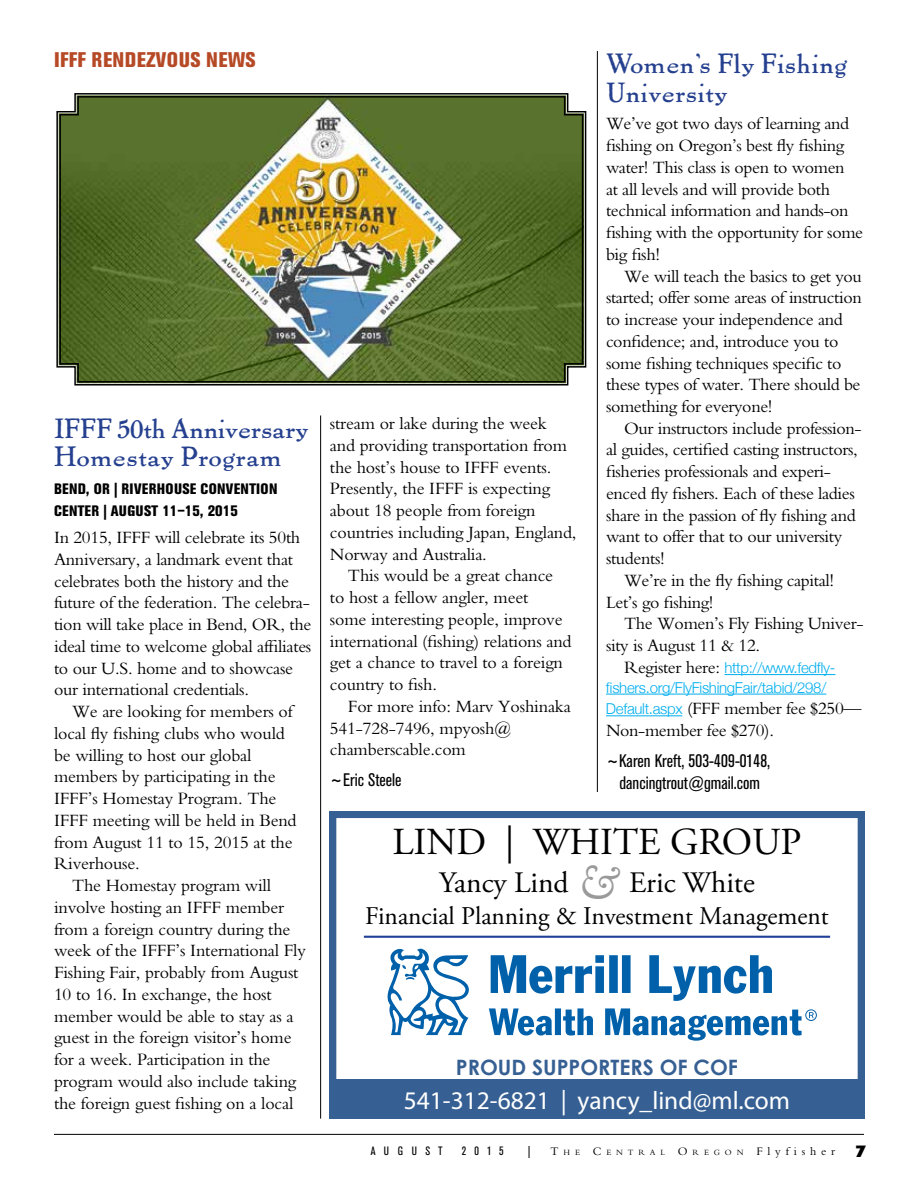
<style>
.page{position:relative;width:918px;height:1188px;background:#fff}
.page>*{position:absolute;margin:0;border:0;box-sizing:border-box;transform-origin:0 0}
.t1{font:italic 46.65px "Adobe Caslon Pro";color:rgb(0 0 0/.8)}
.t2{font:38.1px "Adobe Garamond Pro";color:#000}
.t3{font:29.7px "Adobe Garamond Pro";color:#000}
.t4{font:27px/28.5px "Pabst L";letter-spacing:-.02em;color:#25408f}
.t5{font:27px/28.5px "Pabst L";color:#25408f}
.t6{font:25.5px "Adobe Garamond Pro";color:#000}
.t7{font:25.5px "Myriad Pro";color:#fff}
.t8{font:700 21.15px "Century Gothic";color:#366093}
.t9{font:800 condensed 21px "Akzidenz Grotesk BE";letter-spacing:.02em;color:#b64926}
.t10{font:18px/21.8px "Bembo";letter-spacing:-.015em;color:#000}
.t11{font:condensed 18px/21.8px "Akzidenz Grotesk BE";color:#000;text-align:center}
.t12{font:300 15px/19.5px "Helvetica Neue";letter-spacing:-.02em;color:#00aeef}
.t13{font:800 condensed 15px/21.8px "Akzidenz Grotesk BE";letter-spacing:.02em;color:#000}
.t14{font:condensed 12px "Akzidenz Grotesk BE";letter-spacing:.69em;color:#000}
.t15{font:8.4px "Bembo";letter-spacing:.57em;color:#000}
.s1{font-family:"Bembo";font-weight:400;font-size:18px;color:#000}
.s2{font-family:"Helvetica Neue";font-weight:300;font-size:15px;color:#00aeef}
.s3{font-size:12px}
.s4{font-family:"Gill Sans Extra Bold Display";font-size:16.5px}
</style>
<div class="page">
<hr style="left:54px;top:1134px;width:810px;height:1px;background:#000">
<svg style="left:330px;top:812px;width:534px;height:267px"></svg>
<div style="left:330px;top:1079px;width:534px;height:40px;background:#366093"></div>
<hr style="left:364px;top:936px;width:466px;height:2px;background:#21409a">
<svg style="left:385px;top:949px;width:84px;height:86px"></svg>
<svg style="left:649px;top:955px;width:123px;height:46px"></svg>
<svg style="left:491px;top:955px;width:140px;height:39px"></svg>
<svg style="left:489px;top:1008px;width:104px;height:28px"></svg>
<svg style="left:605px;top:1008px;width:212px;height:33px"></svg>
<hr style="left:320px;top:416px;width:1px;height:703px;background:#000">
<hr style="left:724px;top:674px;width:111px;height:1px;background:#00aeef">
<hr style="left:606px;top:694px;width:220px;height:1px;background:#00aeef">
<hr style="left:606px;top:715px;width:76px;height:1px;background:#00aeef">
<svg style="left:56px;top:93px;width:531px;height:293px;background:#71736f"></svg>
<img style="left:59px;top:95px;width:525px;height:288px">
<hr style="left:597px;top:51px;width:1px;height:741px;background:#000">
<p class="t9" style="left:54px;top:47px;width:203px">IFFF RENDEZVOUS NEWS</p>
<h3 class="t4" style="left:54px;top:413px;width:256px">IFFF 50th Anniversary<br>Homestay Program</h3>
<p class="t13" style="left:54px;top:478px;width:225px">BEND, OR | RIVERHOUSE CONVENTION<br>CENTER | AUGUST 11–15, 2015</p>
<p class="t10" style="left:54px;top:526px;width:259px">In 2015, IFFF will celebrate its 50th Anniversary, a landmark event that celebrates both the history and the future of the federation. The celebra&shy;tion will take place in Bend, OR, the ideal time to welcome global affiliates to our U.S. home and to showcase our international credentials.</p>
<p class="t10" style="left:54px;top:700px;width:244px;text-indent:18px">We are looking for members of local fly fishing clubs who would be willing to host our global members by participating in the<br>IFFF’s Homestay Program. The<br>IFFF meeting will be held in Bend from August 11 to 15, 2015 at the<br>Riverhouse.</p>
<p class="t10" style="left:54px;top:874px;width:253px;text-indent:18px">The Homestay program will involve hosting an IFFF member from a foreign country during the week of the IFFF’s International Fly<br>Fishing Fair, probably from August<br>10 to 16. In exchange, the host member would be able to stay as a guest in the foreign visitor’s home for a week. Participation in the program would also include taking the foreign guest fishing on a local</p>
<p class="t10" style="left:330px;top:412px;width:248px">stream or lake during the week<br>and providing transportation from the host’s house to IFFF events.<br>Presently, the IFFF is expecting about 18 people from foreign countries including Japan, England,<br>Norway and Australia.</p>
<p class="t10" style="left:330px;top:565px;width:243px;text-indent:18px">This would be a great chance to host a fellow angler, meet<br>some interesting people, improve international (fishing) relations and get a chance to travel to a foreign country to fish.</p>
<p class="t10" style="left:330px;top:695px;width:242px;text-indent:18px">For more info: Marv Yoshinaka<br>541-728-7496, mpyosh@ chamberscable.com</p>
<p class="t11" style="left:330px;top:769px;width:73px">~Eric Steele</p>
<h3 class="t5" style="left:606px;top:48px;width:243px">Women’s Fly Fishing<br>University</h3>
<p class="t10" style="left:606px;top:112px;width:259px">We’ve got two days of learning and fishing on Oregon’s best fly fishing water! This class is open to women<br>at all levels and will provide both technical information and hands-on fishing with the opportunity for some big fish!</p>
<p class="t10" style="left:606px;top:265px;width:257px;text-indent:18px">We will teach the basics to get you started; offer some areas of instruction to increase your independence and confidence; and, introduce you to some fishing techniques specific to these types of water. There should be something for everyone!</p>
<p class="t10" style="left:624px;top:417px;width:239px">Our instructors include profession-</p>
<p class="t10" style="left:606px;top:439px;width:253px">al guides, certified casting instructors,</p>
<p class="t10" style="left:606px;top:460px;width:226px">fisheries professionals and experi-</p>
<p class="t10" style="left:606px;top:482px;width:250px">enced fly fishers. Each of these ladies</p>
<p class="t10" style="left:606px;top:504px;width:251px">share in the passion of fly fishing and</p>
<p class="t10" style="left:606px;top:526px;width:238px">want to offer that to our university</p>
<p class="t10" style="left:606px;top:547px;width:60px">students!</p>
<p class="t10" style="left:624px;top:569px;width:212px">We’re in the fly fishing capital!</p>
<p class="t10" style="left:606px;top:591px;width:109px">Let’s go fishing!</p>
<p class="t10" style="left:624px;top:613px;width:241px">The Women’s Fly Fishing Univer-</p>
<p class="t10" style="left:606px;top:634px;width:156px">sity is August 11 &amp; 12.</p>
<p class="t12" style="left:606px;top:657px;width:231px;text-indent:18px"><span class="s1">Register here:</span> http://www.fedfly&shy;fishers.org/FlyFishingFair/tabid/298/</p>
<p class="t10" style="left:606px;top:697px;width:257px"><span class="s2">Default.aspx</span> (FFF member fee $250—<br>Non-member fee $270).</p>
<p class="t11" style="left:606px;top:750px;width:166px">~Karen Kreft, 503-409-0148, dancingtrout@gmail.com</p>
<h2 class="t2" style="left:392px;top:819px;width:411px">LIND | WHITE GROUP</h2>
<h3 class="t3" style="left:439px;top:864px;width:131px">Yancy Lind</h3>
<h3 class="t3" style="left:629px;top:864px;width:127px">Eric White</h3>
<h3 class="t6" style="left:365px;top:901px;width:465px">Financial Planning &amp; Investment Management</h3>
<h1 class="t1" style="left:577px;top:854px;width:41px">&amp;</h1>
<p class="t8" style="left:456px;top:1052px;width:284px">PROUD SUPPORTERS OF COF</p>
<h3 class="t7" style="left:404px;top:1085px;width:388px">541-312-6821 | yancy_lind@ml.com</h3>
<p class="t14" style="left:371px;top:1145px;width:74px">AUGUST</p>
<p class="t14" style="left:462px;top:1145px;width:43px">2015</p>
<p class="t14" style="left:528px;top:1145px;width:4px">|</p>
<p class="t15" style="left:551px;top:1148px;width:316px"><span class="s3">T</span>HE <span class="s3">C</span>ENTRAL <span class="s3">O</span>REGON <span class="s3">Flyfisher</span> <span class="s4">7</span></p>
</div>
